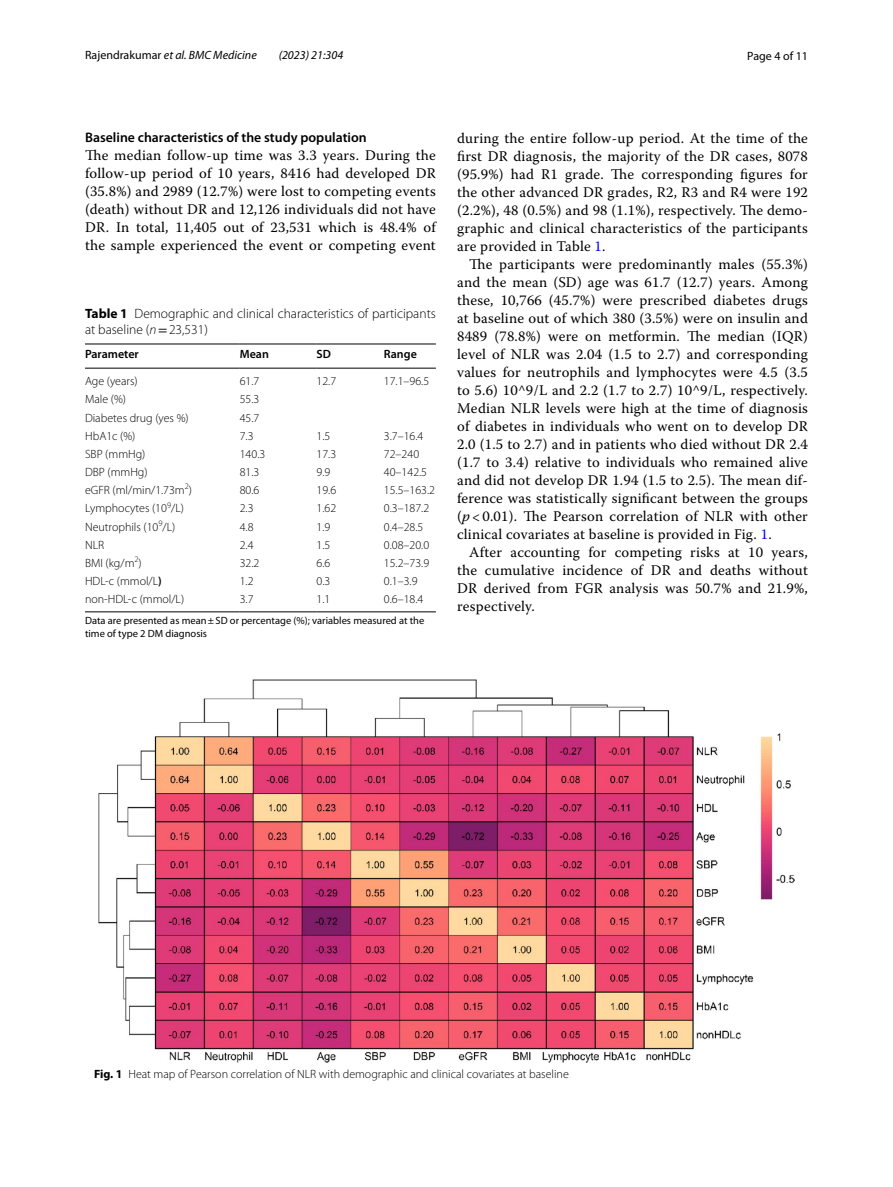
<style>
.page{position:relative;width:893px;height:1187px;background:#fff}
.page>*{position:absolute;margin:0;border:0;box-sizing:border-box;transform-origin:0 0}
.t1{font:14.7px/18px "Warnock Pro";letter-spacing:.015em;color:#000;text-align:justify}
.t2{font:600 13.8px "Myriad Pro";color:#000}
.t3{font:300 13.5px/16.5px "Myriad Pro";color:#000}
.t4{font:300 12px "Myriad Pro";color:#000}
.t5{font:italic 12px "Myriad Pro";color:#000}
.t6{font:600 12px "Myriad Pro";color:#000}
.t7{font:12px "Myriad Pro";color:#000}
.t8{font:10.5px/12.8px "Myriad Pro";color:#000}
.s1{font-style:normal}
.s2{font-weight:700}
.s3{font-style:italic}
.s4{font-family:"STIX";font-weight:400}
.s5{font-weight:600}
.s6{color:#00f}
</style>
<div class="page">
<hr style="left:85px;top:344px;width:155px;height:1px;background:#000">
<hr style="left:85px;top:368px;width:155px;height:1px;background:#000">
<hr style="left:240px;top:344px;width:77px;height:1px;background:#000">
<hr style="left:240px;top:368px;width:77px;height:1px;background:#000">
<hr style="left:317px;top:344px;width:67px;height:1px;background:#000">
<hr style="left:317px;top:368px;width:67px;height:1px;background:#000">
<hr style="left:384px;top:344px;width:52px;height:1px;background:#000">
<hr style="left:384px;top:368px;width:52px;height:1px;background:#000">
<hr style="left:85px;top:611px;width:155px;height:1px;background:#000">
<hr style="left:240px;top:611px;width:77px;height:1px;background:#000">
<hr style="left:317px;top:611px;width:67px;height:1px;background:#000">
<hr style="left:384px;top:611px;width:52px;height:1px;background:#000">
<img style="left:99px;top:679px;width:695px;height:383px">
<p class="t5" style="left:85px;top:48px;width:173px"><span class="s1">Rajendrakumar</span> et al. BMC Medicine</p>
<p class="t5" style="left:279px;top:48px;width:66px">(2023) 21:304</p>
<p class="t7" style="left:747px;top:48px;width:62px">Page 4 of 11</p>
<p class="t2" style="left:85px;top:129px;width:283px">Baseline characteristics of the study population</p>
<p class="t1" style="left:85px;top:146px;width:352px">The median follow-up time was 3.3 years. During the follow-up period of 10 years, 8416 had developed DR (35.8%) and 2989 (12.7%) were lost to competing events (death) without DR and 12,126 individuals did not have DR. In total, 11,405 out of 23,531 which is 48.4% of the sample experienced the event or competing event</p>
<p class="t3" style="left:85px;top:305px;width:352px"><span class="s2">Table 1</span> Demographic and clinical characteristics of participants at baseline (<span class="s3">n</span><span class="s4">=</span>23,531)</p>
<p class="t6" style="left:85px;top:347px;width:55px">Parameter</p>
<p class="t6" style="left:240px;top:347px;width:31px">Mean</p>
<p class="t6" style="left:317px;top:347px;width:16px">SD</p>
<p class="t6" style="left:384px;top:347px;width:34px">Range</p>
<p class="t4" style="left:85px;top:374px;width:54px">Age (years)</p>
<p class="t4" style="left:240px;top:374px;width:21px">61.7</p>
<p class="t4" style="left:317px;top:374px;width:21px">12.7</p>
<p class="t4" style="left:384px;top:374px;width:47px">17.1–96.5</p>
<p class="t4" style="left:85px;top:393px;width:43px">Male (%)</p>
<p class="t4" style="left:240px;top:393px;width:21px">55.3</p>
<p class="t4" style="left:85px;top:411px;width:105px">Diabetes drug (yes %)</p>
<p class="t4" style="left:240px;top:411px;width:21px">45.7</p>
<p class="t4" style="left:85px;top:429px;width:52px">HbA1c (%)</p>
<p class="t4" style="left:240px;top:429px;width:15px">7.3</p>
<p class="t4" style="left:317px;top:429px;width:15px">1.5</p>
<p class="t4" style="left:384px;top:429px;width:41px">3.7–16.4</p>
<p class="t4" style="left:85px;top:447px;width:62px">SBP (mmHg)</p>
<p class="t4" style="left:240px;top:447px;width:27px">140.3</p>
<p class="t4" style="left:317px;top:447px;width:21px">17.3</p>
<p class="t4" style="left:384px;top:447px;width:37px">72–240</p>
<p class="t4" style="left:85px;top:465px;width:64px">DBP (mmHg)</p>
<p class="t4" style="left:240px;top:465px;width:21px">81.3</p>
<p class="t4" style="left:317px;top:465px;width:15px">9.9</p>
<p class="t4" style="left:384px;top:465px;width:45px">40–142.5</p>
<p class="t4" style="left:85px;top:483px;width:109px">eGFR (ml/min/1.73m<sup>2</sup>)</p>
<p class="t4" style="left:240px;top:483px;width:21px">80.6</p>
<p class="t4" style="left:317px;top:483px;width:21px">19.6</p>
<p class="t4" style="left:384px;top:483px;width:53px">15.5–163.2</p>
<p class="t4" style="left:85px;top:502px;width:100px">Lymphocytes (10<sup>9</sup>/L)</p>
<p class="t4" style="left:240px;top:502px;width:15px">2.3</p>
<p class="t4" style="left:317px;top:502px;width:21px">1.62</p>
<p class="t4" style="left:384px;top:502px;width:47px">0.3–187.2</p>
<p class="t4" style="left:85px;top:520px;width:92px">Neutrophils (10<sup>9</sup>/L)</p>
<p class="t4" style="left:240px;top:520px;width:15px">4.8</p>
<p class="t4" style="left:317px;top:520px;width:15px">1.9</p>
<p class="t4" style="left:384px;top:520px;width:41px">0.4–28.5</p>
<p class="t4" style="left:85px;top:538px;width:21px">NLR</p>
<p class="t4" style="left:240px;top:538px;width:15px">2.4</p>
<p class="t4" style="left:317px;top:538px;width:15px">1.5</p>
<p class="t4" style="left:384px;top:538px;width:47px">0.08–20.0</p>
<p class="t4" style="left:85px;top:556px;width:58px">BMI (kg/m<sup>2</sup>)</p>
<p class="t4" style="left:240px;top:556px;width:21px">32.2</p>
<p class="t4" style="left:317px;top:556px;width:15px">6.6</p>
<p class="t4" style="left:384px;top:556px;width:47px">15.2–73.9</p>
<p class="t4" style="left:85px;top:574px;width:78px">HDL-c (mmol/L<span class="s5">)</span></p>
<p class="t4" style="left:240px;top:574px;width:15px">1.2</p>
<p class="t4" style="left:317px;top:574px;width:15px">0.3</p>
<p class="t4" style="left:384px;top:574px;width:35px">0.1–3.9</p>
<p class="t4" style="left:85px;top:592px;width:101px">non-HDL-c (mmol/L)</p>
<p class="t4" style="left:240px;top:592px;width:15px">3.7</p>
<p class="t4" style="left:317px;top:592px;width:15px">1.1</p>
<p class="t4" style="left:384px;top:592px;width:41px">0.6–18.4</p>
<p class="t8" style="left:85px;top:614px;width:341px">Data are presented as mean±SD or percentage (%); variables measured at the time of type 2 DM diagnosis</p>
<p class="t1" style="left:457px;top:128px;width:352px">during the entire follow-up period. At the time of the first DR diagnosis, the majority of the DR cases, 8078 (95.9%) had R1 grade. The corresponding figures for the other advanced DR grades, R2, R3 and R4 were 192 (2.2%), 48 (0.5%) and 98 (1.1%), respectively. The demo&shy;graphic and clinical characteristics of the participants are provided in Table <span class="s6">1</span>.</p>
<p class="t1" style="left:457px;top:254px;width:352px;text-indent:12px">The participants were predominantly males (55.3%) and the mean (SD) age was 61.7 (12.7) years. Among these, 10,766 (45.7%) were prescribed diabetes drugs at baseline out of which 380 (3.5%) were on insulin and 8489 (78.8%) were on metformin. The median (IQR) level of NLR was 2.04 (1.5 to 2.7) and corresponding values for neutrophils and lymphocytes were 4.5 (3.5 to 5.6) 10^9/L and 2.2 (1.7 to 2.7) 10^9/L, respectively.<br>Median NLR levels were high at the time of diagnosis of diabetes in individuals who went on to develop DR 2.0 (1.5 to 2.7) and in patients who died without DR 2.4 (1.7 to 3.4) relative to individuals who remained alive and did not develop DR 1.94 (1.5 to 2.5). The mean dif&shy;ference was statistically significant between the groups (<span class="s3">p</span> &lt; 0.01). The Pearson correlation of NLR with other clinical covariates at baseline is provided in Fig. <span class="s6">1</span>.</p>
<p class="t1" style="left:457px;top:542px;width:352px;text-indent:12px">After accounting for competing risks at 10 years, the cumulative incidence of DR and deaths without DR derived from FGR analysis was 50.7% and 21.9%, respectively.</p>
<p class="t4" style="left:94px;top:1067px;width:476px"><span class="s2">Fig. 1</span> Heat map of Pearson correlation of NLR with demographic and clinical covariates at baseline</p>
</div>
